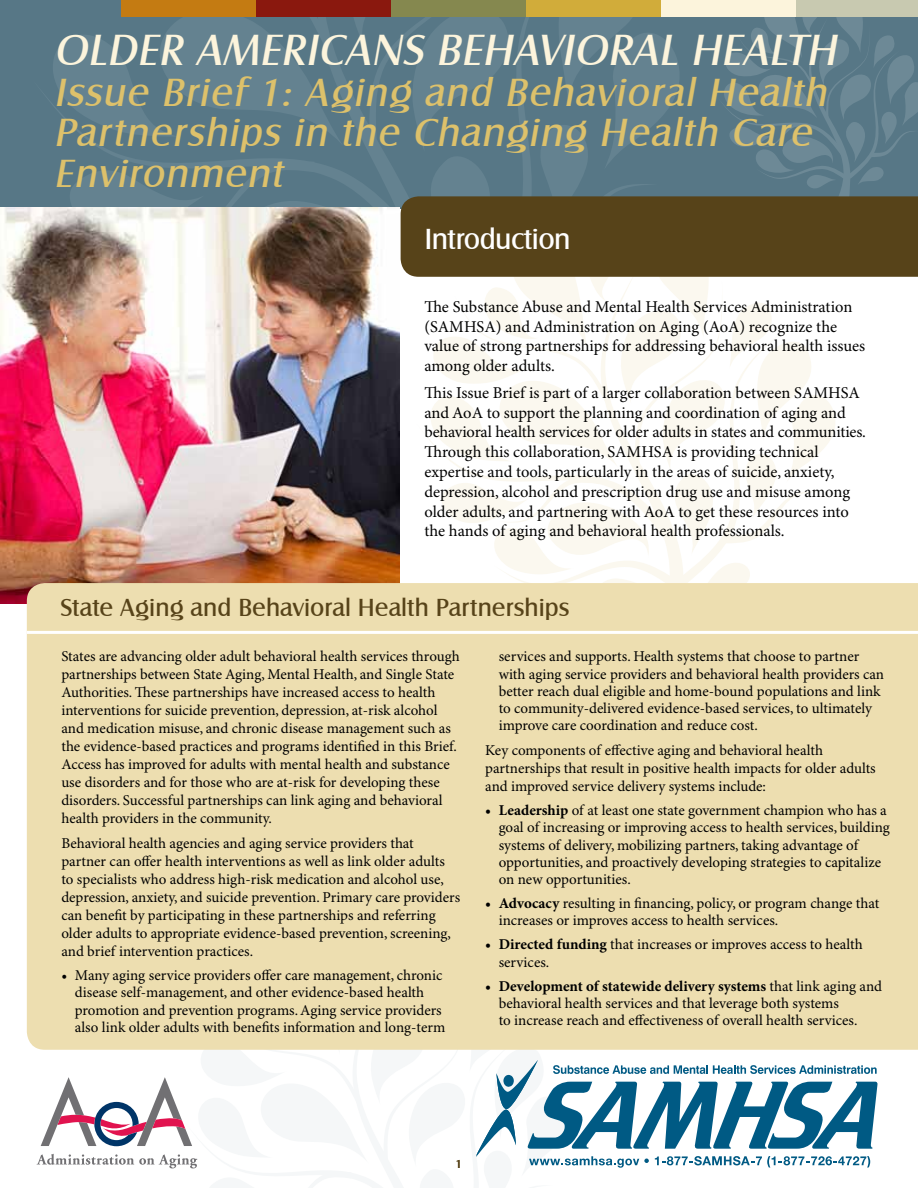
<style>
.page{position:relative;width:918px;height:1188px;background:#fff}
.page>*{position:absolute;margin:0;border:0;box-sizing:border-box;transform-origin:0 0}
.FRONTPAGE_Top_line_H{font:italic 45px "Castle T";color:#fcf4dc}
.FRONTPAGE_2nd_line_H{font:italic 40.5px/40.5px "Castle T";color:#ddc16b}
.t1{font:30px "Castle T";letter-spacing:-.02em;color:#fff}
.t2{font:25.5px "Castle T";color:#574319}
.Body_text_Minion_Pro{font:16.5px/19.8px "Minion Pro";letter-spacing:-.005em;color:#000}
.Body_text_Minion_Pro-2{font:15px/18px "Minion Pro";color:#000}
.t3{font:12px "Castle T";color:#574319}
.s1{font-weight:700}
</style>
<div class="page">
<div style="left:0;top:0;width:918px;height:209px;background:#577786"></div>
<svg style="left:37px;top:1060px;width:841px;height:109px"></svg>
<img style="left:0;top:208px;width:46px;height:395px">
<img style="left:46px;top:0;width:872px;height:583px">
<div style="left:27px;top:583px;width:891px;height:467px;background:#eddeb0"></div>
<hr style="left:27px;top:631px;width:891px;height:3px;background:#fff">
<p class="FRONTPAGE_Top_line_H" style="left:54px;top:25px;width:793px">OLDER AMERICANS BEHAVIORAL HEALTH</p>
<p class="FRONTPAGE_2nd_line_H" style="left:54px;top:73px;width:782px">Issue Brief 1: Aging and Behavioral Health<br>Partnerships in the Changing Health Care<br>Environment</p>
<h2 class="t1" style="left:424px;top:222px;width:148px">Introduction</h2>
<p class="Body_text_Minion_Pro" style="left:424px;top:297px;width:442px">The Substance Abuse and Mental Health Services Administration (SAMHSA) and Administration on Aging (AoA) recognize the value of strong partnerships for addressing behavioral health issues among older adults.</p>
<p class="Body_text_Minion_Pro" style="left:424px;top:383px;width:443px">This Issue Brief is part of a larger collaboration between SAMHSA and AoA to support the planning and coordination of aging and behavioral health services for older adults in states and communities.<br>Through this collaboration, SAMHSA is providing technical expertise and tools, particularly in the areas of suicide, anxiety, depression, alcohol and prescription drug use and misuse among older adults, and partnering with AoA to get these resources into the hands of aging and behavioral health professionals.</p>
<h2 class="t2" style="left:60px;top:593px;width:510px">State Aging and Behavioral Health Partnerships</h2>
<p class="Body_text_Minion_Pro-2" style="left:61px;top:648px;width:400px">States are advancing older adult behavioral health services through partnerships between State Aging, Mental Health, and Single State Authorities. These partnerships have increased access to health interventions for suicide prevention, depression, at-risk alcohol and medication misuse, and chronic disease management such as the evidence-based practices and programs identified in this Brief.<br>Access has improved for adults with mental health and substance use disorders and for those who are at-risk for developing these disorders. Successful partnerships can link aging and behavioral health providers in the community.</p>
<p class="Body_text_Minion_Pro-2" style="left:61px;top:835px;width:400px">Behavioral health agencies and aging service providers that partner can offer health interventions as well as link older adults to specialists who address high-risk medication and alcohol use, depression, anxiety, and suicide prevention. Primary care providers can benefit by participating in these partnerships and referring older adults to appropriate evidence-based prevention, screening, and brief intervention practices.</p>
<p class="Body_text_Minion_Pro-2" style="left:75px;top:967px;width:372px;line-height:17.2px;text-indent:-14px">• Many aging service providers offer care management, chronic disease self-management, and other evidence-based health promotion and prevention programs. Aging service providers also link older adults with benefits information and long-term</p>
<p class="Body_text_Minion_Pro-2" style="left:499px;top:649px;width:387px;line-height:17.2px">services and supports. Health systems that choose to partner with aging service providers and behavioral health providers can better reach dual eligible and home-bound populations and link to community-delivered evidence-based services, to ultimately improve care coordination and reduce cost.</p>
<p class="Body_text_Minion_Pro-2" style="left:485px;top:742px;width:392px">Key components of effective aging and behavioral health partnerships that result in positive health impacts for older adults and improved service delivery systems include:</p>
<p class="Body_text_Minion_Pro-2" style="left:499px;top:802px;width:393px;line-height:17.2px;text-indent:-13px"><span class="s1">• Leadership</span> of at least one state government champion who has a goal of increasing or improving access to health services, building systems of delivery, mobilizing partners, taking advantage of opportunities, and proactively developing strategies to capitalize on new opportunities.</p>
<p class="Body_text_Minion_Pro-2" style="left:499px;top:895px;width:382px;line-height:17.2px;text-indent:-13px"><span class="s1">• Advocacy</span> resulting in financing, policy, or program change that increases or improves access to health services.</p>
<p class="Body_text_Minion_Pro-2" style="left:499px;top:937px;width:366px;line-height:17.2px;text-indent:-13px"><span class="s1">• Directed funding</span> that increases or improves access to health services.</p>
<p class="Body_text_Minion_Pro-2" style="left:499px;top:978px;width:385px;line-height:17.2px;text-indent:-13px"><span class="s1">• Development of statewide delivery systems</span> that link aging and behavioral health services and that leverage both systems<br>to increase reach and effectiveness of overall health services.</p>
<p class="t3" style="left:456px;top:1157px;width:8px">1</p>
</div>
